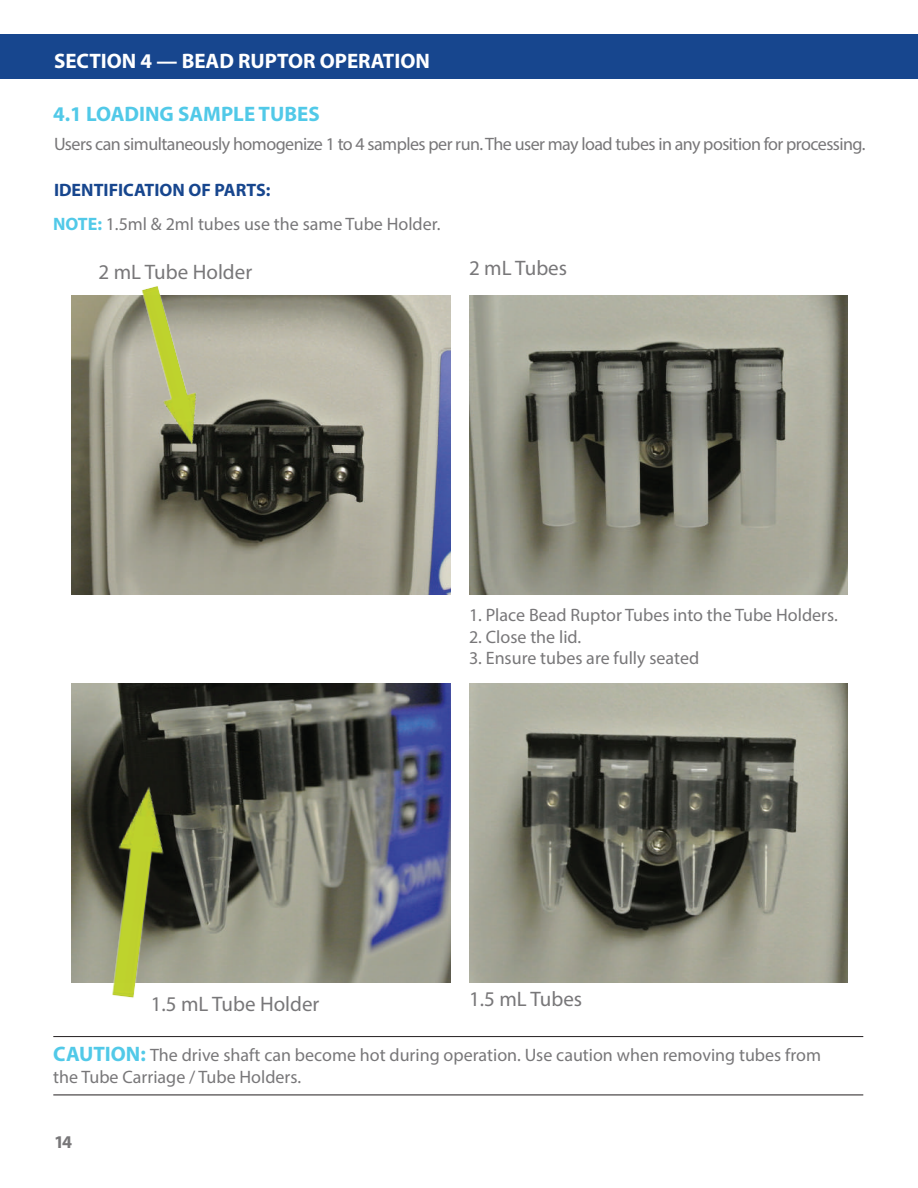
<style>
.page{position:relative;width:918px;height:1188px;background:#fff}
.page>*{position:absolute;margin:0;border:0;box-sizing:border-box;transform-origin:0 0}
.t1{font:21px "Myriad Pro";color:#787779}
.t2{font:700 21px "Myriad Pro";color:#fff}
.t3{font:700 21px "Myriad Pro";color:#51c9e8}
.t4{font:18px/21.6px "Myriad Pro";color:#787779}
.t5{font:18px "Myriad Pro";letter-spacing:-.03em;color:#787779}
.t6{font:700 18px "Myriad Pro";color:#17468e}
.t7{font:700 18px "Myriad Pro";color:#787779}
.s1{font-weight:700;color:#51c9e8}
.s2{font-weight:700;font-size:21px;color:#51c9e8}
</style>
<div class="page">
<div style="left:0;top:34px;width:918px;height:46px;background:#17468e"></div>
<img style="left:72px;top:295px;width:378px;height:300px">
<img style="left:469px;top:295px;width:379px;height:300px">
<img style="left:72px;top:683px;width:378px;height:299px">
<img style="left:469px;top:683px;width:379px;height:299px">
<hr style="left:53px;top:1036px;width:810px;height:1px;background:#231f20">
<hr style="left:53px;top:1095px;width:810px;height:1px;background:#231f20">
<img style="left:97px;top:770px;width:79px;height:228px">
<img style="left:121px;top:286px;width:94px;height:175px">
<p class="t2" style="left:54px;top:47px;width:378px">SECTION 4 — BEAD RUPTOR OPERATION</p>
<p class="t3" style="left:53px;top:100px;width:268px">4.1 LOADING SAMPLE TUBES</p>
<p class="t5" style="left:54px;top:133px;width:813px">Users can simultaneously homogenize 1 to 4 samples per run. The user may load tubes in any position for processing.</p>
<p class="t6" style="left:54px;top:178px;width:218px">IDENTIFICATION OF PARTS:</p>
<p class="t4" style="left:53px;top:212px;width:389px"><span class="s1">NOTE:</span> 1.5ml &amp; 2ml tubes use the same Tube Holder.</p>
<p class="t1" style="left:99px;top:259px;width:155px">2 mL Tube Holder</p>
<p class="t1" style="left:469px;top:255px;width:100px">2 mL Tubes</p>
<p class="t4" style="left:469px;top:604px;width:370px">1. Place Bead Ruptor Tubes into the Tube Holders.</p>
<p class="t4" style="left:469px;top:625px;width:114px">2. Close the lid.</p>
<p class="t4" style="left:469px;top:647px;width:232px">3. Ensure tubes are fully seated</p>
<p class="t1" style="left:151px;top:991px;width:170px">1.5 mL Tube Holder</p>
<p class="t1" style="left:469px;top:986px;width:115px">1.5 mL Tubes</p>
<p class="t4" style="left:53px;top:1044px;width:769px"><span class="s2">CAUTION:</span> The drive shaft can become hot during operation. Use caution when removing tubes from the Tube Carriage / Tube Holders.</p>
<p class="t7" style="left:54px;top:1130px;width:19px">14</p>
</div>
